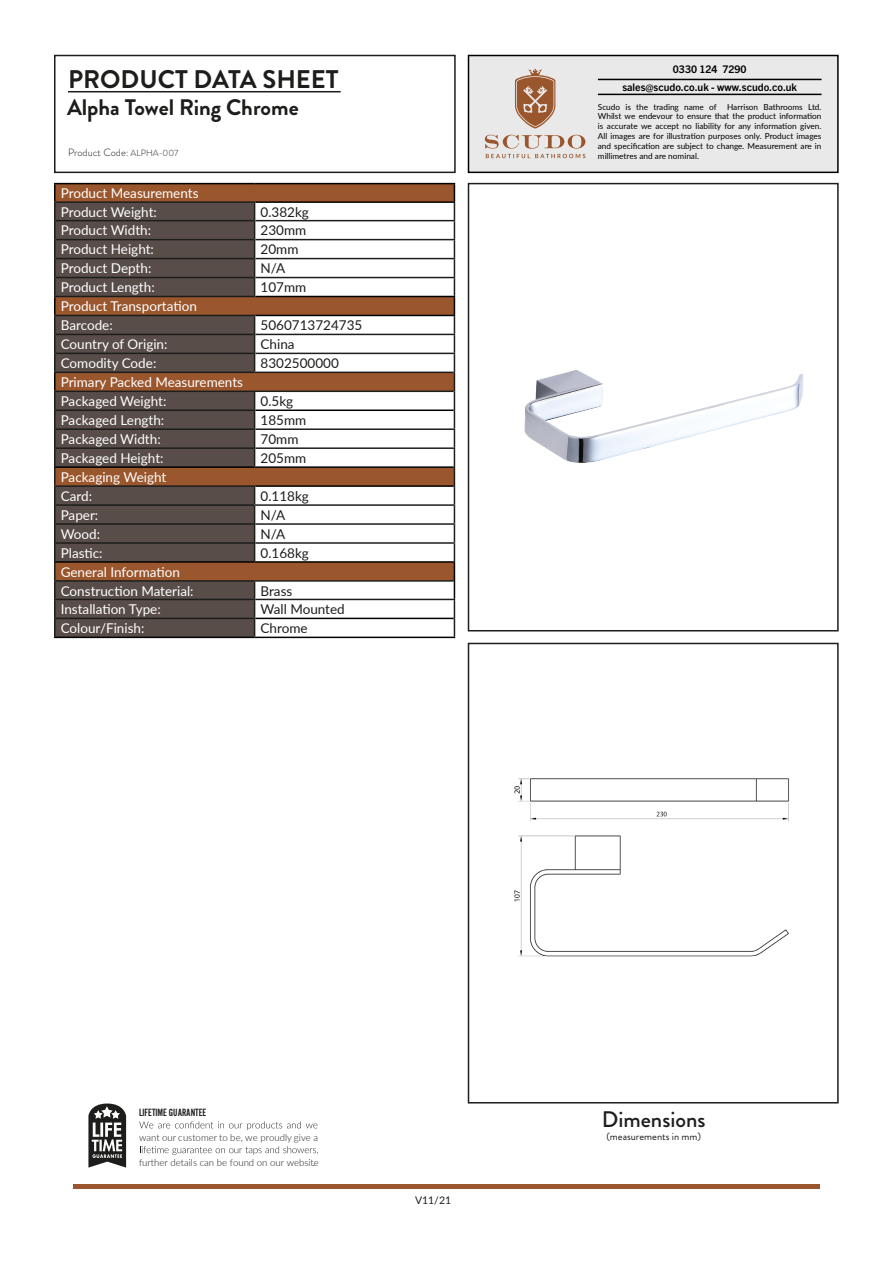
<style>
.page{position:relative;width:893px;height:1263px;background:#fff}
.page>*{position:absolute;margin:0;border:0;box-sizing:border-box;transform-origin:0 0}
.t1{font:700 25.5px "Brandon Grotesque";color:#1d1d1b}
.t2{font:700 22.5px "Brandon Grotesque";color:#1d1d1b}
.t3{font:500 22.5px "Brandon Grotesque";color:#1d1d1b}
.t4{font:13.5px "Lato";color:#fff}
.t5{font:13.5px "Lato";color:#1d1d1b}
.t6{font:10.8px "Alternate Got No 2 D";color:#1d1d1b}
.t7{font:700 10.5px/18px "Trade Gothic Next LT Pro";color:#000;text-align:center}
.t8{font:10.5px "Brandon Grotesque";color:#1d1d1b}
.t9{font:300 10.5px "Brandon Grotesque";color:#1d1d1b}
.t10{font:10.5px "Lato";color:#1d1d1b}
.t11{font:300 9.6px "Lato";color:#1d1d1b}
.t12{font:300 9px "Brandon Grotesque";color:#1d1d1b}
.t13{font:8.25px/9.9px "Lato";color:#000;text-align:justify}
</style>
<div class="page">
<div style="left:468px;top:55px;width:371px;height:118px;background:#e9e9e9;border:2px solid #000"></div>
<svg style="left:139px;top:1121px;width:178px;height:9px"></svg>
<svg style="left:140px;top:1146px;width:178px;height:9px"></svg>
<svg style="left:88px;top:1103px;width:38px;height:64px"></svg>
<div style="left:73px;top:1184px;width:747px;height:5px;background:#9a562c"></div>
<svg style="left:485px;top:68px;width:100px;height:90px"></svg>
<hr style="left:598px;top:79px;width:223px;height:1px;background:#000">
<hr style="left:598px;top:94px;width:223px;height:1px;background:#000">
<div style="left:468px;top:183px;width:371px;height:448px;border:2px solid #1d1d1b"></div>
<div style="left:468px;top:643px;width:371px;height:460px;border:2px solid #1d1d1b"></div>
<div style="left:54px;top:55px;width:402px;height:118px;border:2px solid #1d1d1b"></div>
<hr style="left:68px;top:91px;width:273px;height:1px;background:#1d1d1b">
<div style="left:56px;top:184px;width:398px;height:17px;background:#9a562c"></div>
<svg style="left:56px;top:203px;width:199px;height:434px;background:#624d42"></svg>
<svg style="left:255px;top:203px;width:199px;height:434px"></svg>
<hr style="left:56px;top:220px;width:198px;height:1px;background:#1d1d1b">
<hr style="left:255px;top:220px;width:200px;height:1px;background:#1d1d1b">
<hr style="left:56px;top:239px;width:198px;height:1px;background:#1d1d1b">
<hr style="left:255px;top:239px;width:200px;height:1px;background:#1d1d1b">
<hr style="left:56px;top:258px;width:198px;height:1px;background:#1d1d1b">
<hr style="left:255px;top:258px;width:200px;height:1px;background:#1d1d1b">
<hr style="left:56px;top:277px;width:198px;height:1px;background:#1d1d1b">
<hr style="left:255px;top:277px;width:200px;height:1px;background:#1d1d1b">
<hr style="left:56px;top:334px;width:198px;height:1px;background:#1d1d1b">
<hr style="left:255px;top:334px;width:200px;height:1px;background:#1d1d1b">
<hr style="left:56px;top:353px;width:198px;height:1px;background:#1d1d1b">
<hr style="left:255px;top:353px;width:200px;height:1px;background:#1d1d1b">
<hr style="left:56px;top:428px;width:198px;height:2px;background:#1d1d1b">
<hr style="left:255px;top:428px;width:200px;height:2px;background:#1d1d1b">
<hr style="left:56px;top:447px;width:198px;height:2px;background:#1d1d1b">
<hr style="left:255px;top:447px;width:200px;height:2px;background:#1d1d1b">
<hr style="left:56px;top:523px;width:198px;height:2px;background:#1d1d1b">
<hr style="left:255px;top:523px;width:200px;height:2px;background:#1d1d1b">
<hr style="left:56px;top:542px;width:198px;height:2px;background:#1d1d1b">
<hr style="left:255px;top:542px;width:200px;height:2px;background:#1d1d1b">
<hr style="left:255px;top:296px;width:200px;height:1px;background:#000">
<hr style="left:255px;top:315px;width:200px;height:1px;background:#000">
<hr style="left:54px;top:183px;width:201px;height:1px;background:#000">
<hr style="left:255px;top:183px;width:200px;height:1px;background:#000">
<hr style="left:255px;top:201px;width:200px;height:2px;background:#000">
<hr style="left:255px;top:409px;width:199px;height:2px;background:#000">
<hr style="left:54px;top:201px;width:201px;height:2px;background:#1d1d1b">
<svg style="left:254px;top:203px;width:1px;height:93px"></svg>
<hr style="left:54px;top:296px;width:201px;height:1px;background:#1d1d1b">
<hr style="left:54px;top:315px;width:201px;height:1px;background:#1d1d1b">
<svg style="left:254px;top:316px;width:1px;height:56px"></svg>
<hr style="left:54px;top:618px;width:201px;height:1px;background:#1d1d1b">
<hr style="left:255px;top:599px;width:200px;height:1px;background:#1d1d1b">
<hr style="left:255px;top:618px;width:199px;height:1px;background:#000">
<hr style="left:54px;top:372px;width:201px;height:1px;background:#1d1d1b">
<hr style="left:255px;top:372px;width:199px;height:1px;background:#1d1d1b">
<hr style="left:254px;top:391px;width:200px;height:1px;background:#1d1d1b">
<hr style="left:54px;top:391px;width:200px;height:1px;background:#1d1d1b">
<svg style="left:254px;top:392px;width:1px;height:74px"></svg>
<hr style="left:54px;top:409px;width:201px;height:2px;background:#1d1d1b">
<hr style="left:54px;top:466px;width:201px;height:2px;background:#000">
<hr style="left:255px;top:466px;width:199px;height:2px;background:#000">
<hr style="left:54px;top:485px;width:201px;height:2px;background:#1d1d1b">
<hr style="left:56px;top:504px;width:199px;height:2px;background:#1d1d1b">
<svg style="left:254px;top:487px;width:1px;height:74px"></svg>
<hr style="left:255px;top:485px;width:199px;height:2px;background:#000">
<hr style="left:255px;top:504px;width:200px;height:2px;background:#1d1d1b">
<hr style="left:54px;top:561px;width:201px;height:2px;background:#000">
<hr style="left:255px;top:561px;width:200px;height:2px;background:#000">
<svg style="left:454px;top:184px;width:1px;height:453px"></svg>
<hr style="left:255px;top:580px;width:199px;height:2px;background:#1d1d1b">
<svg style="left:54px;top:184px;width:2px;height:453px"></svg>
<hr style="left:54px;top:580px;width:201px;height:2px;background:#1d1d1b">
<svg style="left:254px;top:582px;width:1px;height:55px"></svg>
<hr style="left:54px;top:599px;width:201px;height:1px;background:#1d1d1b">
<hr style="left:54px;top:637px;width:201px;height:1px;background:#000">
<hr style="left:255px;top:637px;width:200px;height:1px;background:#000">
<img style="left:452px;top:317px;width:387px;height:172px">
<img style="left:514px;top:778px;width:275px;height:179px">
<h1 class="t1" style="left:68px;top:61px;width:272px">PRODUCT DATA SHEET</h1>
<p class="t2" style="left:67px;top:92px;width:233px">Alpha Towel Ring Chrome</p>
<p class="t9" style="left:68px;top:145px;width:62px">Product Code:</p>
<p class="t12" style="left:130px;top:147px;width:49px">ALPHA-007</p>
<p class="t4" style="left:61px;top:184px;width:139px">Product Measurements</p>
<p class="t4" style="left:61px;top:202px;width:98px">Product Weight:</p>
<p class="t5" style="left:261px;top:202px;width:50px">0.382kg</p>
<p class="t4" style="left:61px;top:221px;width:92px">Product Width:</p>
<p class="t5" style="left:261px;top:221px;width:47px">230mm</p>
<p class="t4" style="left:61px;top:240px;width:95px">Product Height:</p>
<p class="t5" style="left:261px;top:240px;width:39px">20mm</p>
<p class="t4" style="left:61px;top:259px;width:92px">Product Depth:</p>
<p class="t5" style="left:261px;top:259px;width:26px">N/A</p>
<p class="t4" style="left:61px;top:278px;width:95px">Product Length:</p>
<p class="t5" style="left:261px;top:278px;width:47px">107mm</p>
<p class="t4" style="left:61px;top:297px;width:138px">Product Transportation</p>
<p class="t4" style="left:61px;top:316px;width:54px">Barcode:</p>
<p class="t5" style="left:261px;top:316px;width:103px">5060713724735</p>
<p class="t4" style="left:61px;top:335px;width:108px">Country of Origin:</p>
<p class="t5" style="left:261px;top:335px;width:36px">China</p>
<p class="t4" style="left:61px;top:353px;width:97px">Comodity Code:</p>
<p class="t5" style="left:261px;top:353px;width:80px">8302500000</p>
<p class="t4" style="left:61px;top:372px;width:184px">Primary Packed Measurements</p>
<p class="t4" style="left:61px;top:391px;width:107px">Packaged Weight:</p>
<p class="t5" style="left:261px;top:391px;width:34px">0.5kg</p>
<p class="t4" style="left:61px;top:410px;width:105px">Packaged Length:</p>
<p class="t5" style="left:261px;top:410px;width:47px">185mm</p>
<p class="t4" style="left:61px;top:429px;width:101px">Packaged Width:</p>
<p class="t5" style="left:261px;top:429px;width:39px">70mm</p>
<p class="t4" style="left:61px;top:448px;width:104px">Packaged Height:</p>
<p class="t5" style="left:261px;top:448px;width:47px">205mm</p>
<p class="t4" style="left:61px;top:467px;width:107px">Packaging Weight</p>
<p class="t4" style="left:61px;top:486px;width:33px">Card:</p>
<p class="t5" style="left:261px;top:486px;width:50px">0.118kg</p>
<p class="t4" style="left:61px;top:505px;width:39px">Paper:</p>
<p class="t5" style="left:261px;top:505px;width:26px">N/A</p>
<p class="t4" style="left:61px;top:524px;width:41px">Wood:</p>
<p class="t5" style="left:261px;top:524px;width:26px">N/A</p>
<p class="t4" style="left:61px;top:543px;width:43px">Plastic:</p>
<p class="t5" style="left:261px;top:543px;width:50px">0.168kg</p>
<p class="t4" style="left:61px;top:562px;width:121px">General Information</p>
<p class="t4" style="left:61px;top:581px;width:134px">Construction Material:</p>
<p class="t5" style="left:261px;top:581px;width:33px">Brass</p>
<p class="t4" style="left:61px;top:599px;width:101px">Installation Type:</p>
<p class="t5" style="left:261px;top:599px;width:86px">Wall Mounted</p>
<p class="t4" style="left:61px;top:618px;width:85px">Colour/Finish:</p>
<p class="t5" style="left:261px;top:618px;width:49px">Chrome</p>
<p class="t7" style="left:622px;top:59px;width:176px">0330 124 7290<br>sales@scudo.co.uk - www.scudo.co.uk</p>
<p class="t13" style="left:598px;top:101px;width:120px">Scudo is the trading name of</p>
<p class="t13" style="left:598px;top:101px;width:225px;text-indent:129px">Harrison Bathrooms Ltd.<br>Whilst we endevour to ensure that the product information is accurate we accept no liability for any information given.<br>All images are for illustration purposes only. Product images and specification are subject to change. Measurement are in millimetres and are nominal.</p>
<p class="t6" style="left:139px;top:1107px;width:69px">LIFETIME GUARANTEE</p>
<p class="t11" style="left:139px;top:1130px;width:181px">want our customer to be, we proudly give a</p>
<p class="t11" style="left:139px;top:1155px;width:181px">further details can be found on our website.</p>
<p class="t10" style="left:415px;top:1192px;width:38px">V11/21</p>
<h2 class="t3" style="left:602px;top:1104px;width:105px">Dimensions</h2>
<p class="t8" style="left:606px;top:1129px;width:96px">(measurements in mm)</p>
</div>
